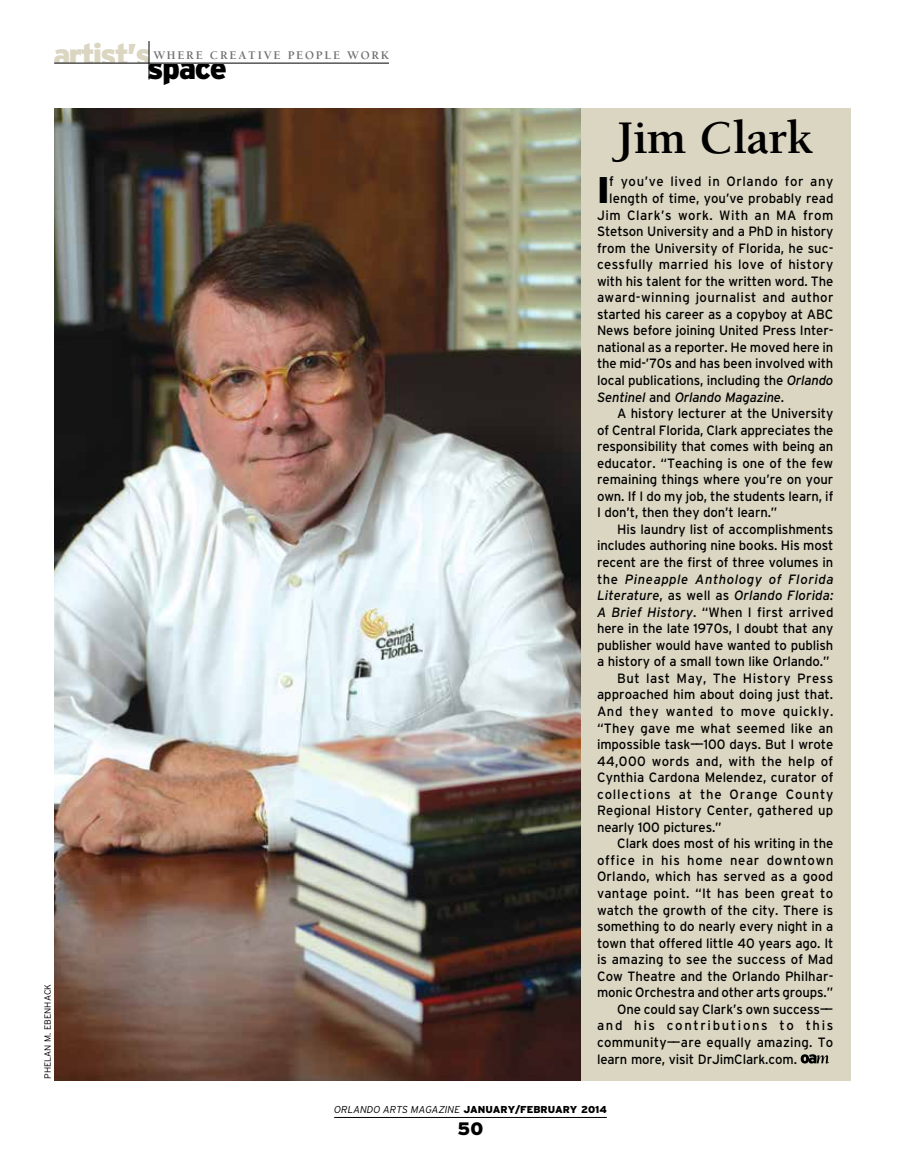
<style>
.page{position:relative;width:905px;height:1175px;background:#fff}
.page>*{position:absolute;margin:0;border:0;box-sizing:border-box;transform-origin:0 0}
.t1{font:700 48px "Berkeley";letter-spacing:-.01em;color:#000}
.t2{font:900 37.05px "Interstate";color:#000}
.t3{font:900 31.5px "Interstate";letter-spacing:-.065em;color:#dbd6c2}
.t4{font:900 18px "Interstate";color:#000}
.t5{font:13.5px "Interstate";letter-spacing:-.005em;color:#000}
.t6{font:13.5px "Interstate";letter-spacing:.025em;color:#000}
.t7{font:13.5px "Interstate";letter-spacing:.015em;color:#000}
.t8{font:13.5px "Interstate";letter-spacing:.03em;color:#000}
.t9{font:13.5px "Interstate";letter-spacing:.05em;color:#000}
.t10{font:13.5px "Interstate";letter-spacing:.035em;color:#000}
.t11{font:italic 13.5px "Interstate";letter-spacing:.01em;color:#000}
.t12{font:italic 13.5px "Interstate";letter-spacing:.045em;color:#000}
.t13{font:13.5px "Interstate";letter-spacing:.02em;color:#000}
.t14{font:13.5px "Interstate";letter-spacing:.065em;color:#000}
.t15{font:13.5px "Interstate";letter-spacing:.045em;color:#000}
.t16{font:italic 13.5px "Interstate";letter-spacing:-.01em;color:#000}
.t17{font:13.5px "Interstate";letter-spacing:.125em;color:#000}
.t18{font:700 12px "Berkeley";letter-spacing:.15em;color:#6d6e71}
.t19{font:900 10.05px "Interstate";letter-spacing:-.005em;color:#000}
.t20{font:300 9px "Interstate";color:#000}
.s1{color:#000}
.s2{font-style:italic}
.s3{font-style:normal}
.s4{font-weight:300;font-style:italic}
</style>
<div class="page">
<hr style="left:149px;top:41px;width:1px;height:39px;background:#000">
<hr style="left:54px;top:63px;width:335px;height:1px;background:#000">
<hr style="left:334px;top:1117px;width:272px;height:1px;background:#000">
<div style="left:578px;top:108px;width:272px;height:972px;background:#dbd6c2"></div>
<img style="left:54px;top:108px;width:526px;height:972px">
<svg style="left:800px;top:1054px;width:29px;height:9px"></svg>
<h3 class="t3" style="left:53px;top:37px;width:175px">ARTIST’S<span class="s1">SPACE</span></h3>
<p class="t18" style="left:153px;top:49px;width:237px">WHERE CREATIVE PEOPLE WORK</p>
<p class="t20" style="left:43px;top:1078px;width:97px;rotate:-90deg">phelan m. ebenhack</p>
<h1 class="t1" style="left:617px;top:112px;width:197px">JIM CLARK</h1>
<h2 class="t2" style="left:597px;top:169px;width:14px">I</h2>
<p class="t15" style="left:609px;top:174px;width:226px">f you’ve lived in Orlando for any</p>
<p class="t5" style="left:609px;top:191px;width:226px">length of time, you’ve probably read</p>
<p class="t10" style="left:597px;top:207px;width:238px">Jim Clark’s work. With an MA from</p>
<p class="t5" style="left:597px;top:224px;width:238px">Stetson University and a PhD in history</p>
<p class="t5" style="left:597px;top:240px;width:238px">from the University of Florida, he suc-</p>
<p class="t6" style="left:597px;top:257px;width:238px">cessfully married his love of history</p>
<p class="t5" style="left:597px;top:273px;width:238px">with his talent for the written word. The</p>
<p class="t8" style="left:597px;top:290px;width:238px">award-winning journalist and author</p>
<p class="t5" style="left:597px;top:306px;width:238px">started his career as a copyboy at ABC</p>
<p class="t5" style="left:597px;top:323px;width:238px">News before joining United Press Inter-</p>
<p class="t5" style="left:597px;top:339px;width:238px">national as a reporter. He moved here in</p>
<p class="t5" style="left:597px;top:356px;width:238px">the mid-’70s and has been involved with</p>
<p class="t5" style="left:597px;top:373px;width:238px">local publications, including the <span class="s2">Orlando</span></p>
<p class="t16" style="left:597px;top:389px;width:189px">Sentinel <span class="s3">and</span> Orlando Magazine<span class="s3">.</span></p>
<p class="t5" style="left:617px;top:406px;width:218px">A history lecturer at the University</p>
<p class="t5" style="left:597px;top:422px;width:238px">of Central Florida, Clark appreciates the</p>
<p class="t5" style="left:597px;top:439px;width:238px">responsibility that comes with being an</p>
<p class="t5" style="left:597px;top:455px;width:238px">educator. “Teaching is one of the few</p>
<p class="t5" style="left:597px;top:472px;width:238px">remaining things where you’re on your</p>
<p class="t5" style="left:597px;top:488px;width:238px">own. If I do my job, the students learn, if</p>
<p class="t5" style="left:597px;top:505px;width:182px">I don’t, then they don’t learn.”</p>
<p class="t5" style="left:617px;top:521px;width:217px">His laundry list of accomplishments</p>
<p class="t5" style="left:597px;top:538px;width:238px">includes authoring nine books. His most</p>
<p class="t5" style="left:597px;top:554px;width:238px">recent are the first of three volumes in</p>
<p class="t12" style="left:597px;top:571px;width:238px"><span class="s3">the</span> Pineapple Anthology of Florida</p>
<p class="t11" style="left:597px;top:588px;width:238px">Literature<span class="s3">, as well as</span> Orlando Florida:</p>
<p class="t7" style="left:597px;top:604px;width:238px"><span class="s2">A Brief History</span>. “When I first arrived</p>
<p class="t5" style="left:597px;top:621px;width:238px">here in the late 1970s, I doubt that any</p>
<p class="t5" style="left:597px;top:637px;width:238px">publisher would have wanted to publish</p>
<p class="t5" style="left:597px;top:654px;width:234px">a history of a small town like Orlando.”</p>
<p class="t10" style="left:617px;top:670px;width:217px">But last May, The History Press</p>
<p class="t5" style="left:597px;top:687px;width:238px">approached him about doing just that.</p>
<p class="t9" style="left:597px;top:703px;width:238px">And they wanted to move quickly.</p>
<p class="t6" style="left:597px;top:720px;width:238px">“They gave me what seemed like an</p>
<p class="t5" style="left:597px;top:736px;width:238px">impossible task——100 days. But I wrote</p>
<p class="t8" style="left:597px;top:753px;width:238px">44,000 words and, with the help of</p>
<p class="t5" style="left:597px;top:770px;width:238px">Cynthia Cardona Melendez, curator of</p>
<p class="t14" style="left:597px;top:786px;width:238px">collections at the Orange County</p>
<p class="t5" style="left:597px;top:803px;width:238px">Regional History Center, gathered up</p>
<p class="t5" style="left:597px;top:819px;width:126px">nearly 100 pictures.”</p>
<p class="t5" style="left:617px;top:836px;width:218px">Clark does most of his writing in the</p>
<p class="t9" style="left:597px;top:852px;width:238px">office in his home near downtown</p>
<p class="t13" style="left:597px;top:869px;width:238px">Orlando, which has served as a good</p>
<p class="t6" style="left:597px;top:885px;width:238px">vantage point. “It has been great to</p>
<p class="t5" style="left:597px;top:902px;width:238px">watch the growth of the city. There is</p>
<p class="t5" style="left:597px;top:918px;width:238px">something to do nearly every night in a</p>
<p class="t5" style="left:597px;top:935px;width:238px">town that offered little 40 years ago. It</p>
<p class="t5" style="left:597px;top:951px;width:238px">is amazing to see the success of Mad</p>
<p class="t5" style="left:597px;top:968px;width:238px">Cow Theatre and the Orlando Philhar-</p>
<p class="t5" style="left:597px;top:985px;width:238px">monic Orchestra and other arts groups.”</p>
<p class="t5" style="left:617px;top:1001px;width:218px">One could say Clark’s own success——</p>
<p class="t17" style="left:597px;top:1018px;width:238px">and his contributions to this</p>
<p class="t7" style="left:597px;top:1034px;width:238px">community——are equally amazing. To</p>
<p class="t5" style="left:597px;top:1051px;width:201px">learn more, visit DrJimClark.com.</p>
<p class="t19" style="left:334px;top:1104px;width:274px"><span class="s4">ORLANDO AR TS MAGAZINE</span> JANUARY/FEBRUARY 2014</p>
<h3 class="t4" style="left:457px;top:1118px;width:27px">50</h3>
</div>
